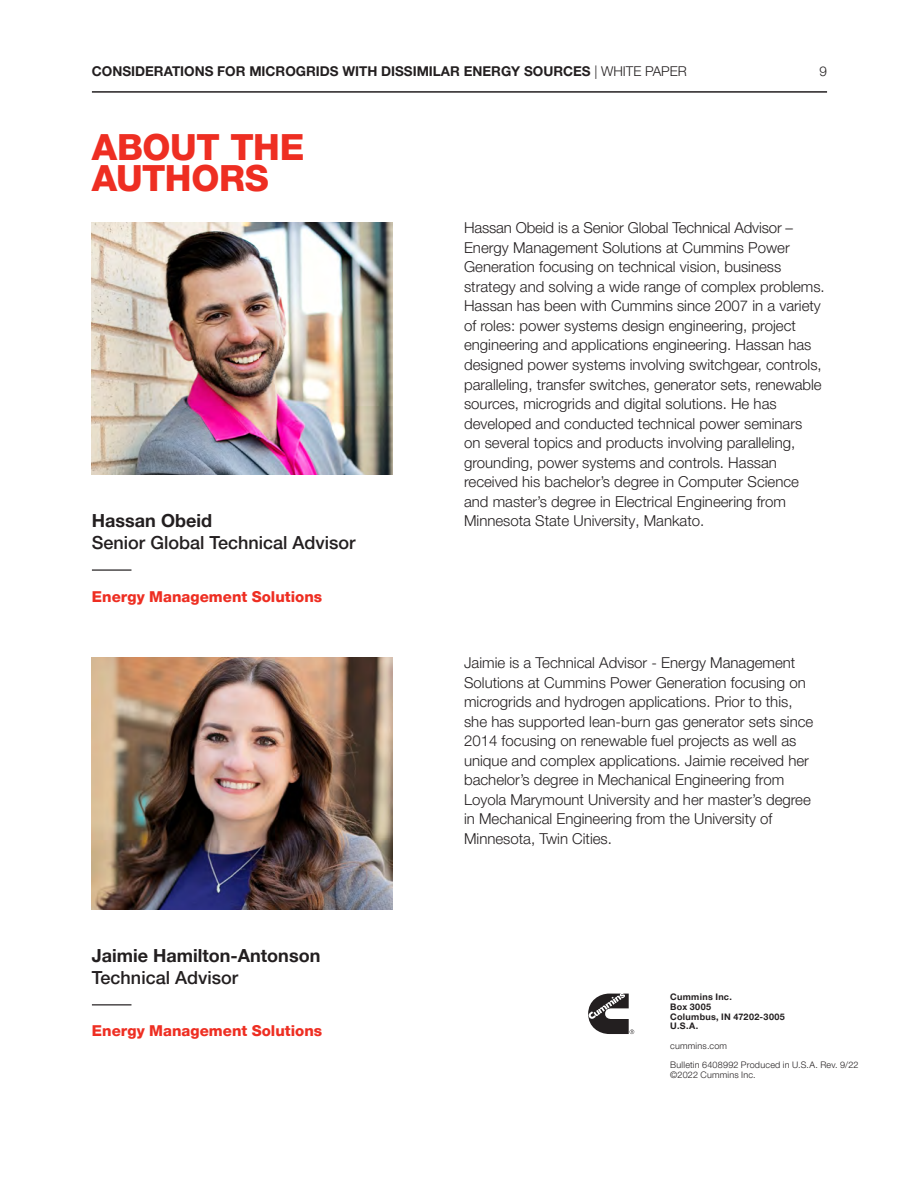
<style>
.page{position:relative;width:919px;height:1189px;background:#fff}
.page>*{position:absolute;margin:0;border:0;box-sizing:border-box;transform-origin:0 0}
.t1{font:800 36px/31.5px "Helvetica Neue LT Pro";letter-spacing:-.015em;color:#ee2e22}
.t2{font:500 18px "Helvetica Neue LT Pro";color:#231f20}
.t3{font:700 18px "Helvetica Neue LT Pro";color:#231f20}
.t4{font:300 15px/19.5px "Helvetica Neue LT Pro";color:#231f20}
.t5{font:800 15px "Helvetica Neue LT Pro";color:#ee2e22}
.t6{font:700 13.5px "Helvetica Neue LT Pro";color:#231f20}
.t7{font:300 13.5px "Helvetica Neue LT Pro";color:#231f20}
.t8{font:300 9px/19.5px "Helvetica Neue LT Pro";letter-spacing:.025em;color:#231f20}
.t9{font:700 9px/9.8px "Helvetica Neue LT Pro";letter-spacing:.035em;color:#231f20}
.s1{font-weight:300}
</style>
<div class="page">
<hr style="left:92px;top:91px;width:734px;height:2px;background:#231f20">
<hr style="left:92px;top:569px;width:39px;height:1px;background:#231f20">
<hr style="left:92px;top:1003px;width:39px;height:2px;background:#231f20">
<img style="left:92px;top:223px;width:300px;height:251px">
<img style="left:92px;top:657px;width:300px;height:252px">
<svg style="left:588px;top:993px;width:46px;height:40px"></svg>
<p class="t6" style="left:92px;top:63px;width:596px">CONSIDERATIONS FOR MICROGRIDS WITH DISSIMILAR ENERGY SOURCES <span class="s1">| WHITE PAPER</span></p>
<p class="t7" style="left:819px;top:63px;width:9px">9</p>
<h1 class="t1" style="left:92px;top:131px;width:214px">ABOUT THE<br>AUTHORS</h1>
<p class="t3" style="left:92px;top:509px;width:121px">Hassan Obeid</p>
<p class="t2" style="left:92px;top:532px;width:265px">Senior Global Technical Advisor</p>
<p class="t5" style="left:92px;top:587px;width:232px">Energy Management Solutions</p>
<p class="t3" style="left:92px;top:943px;width:230px">Jaimie Hamilton-Antonson</p>
<p class="t2" style="left:92px;top:966px;width:148px">Technical Advisor</p>
<p class="t5" style="left:92px;top:1021px;width:232px">Energy Management Solutions</p>
<p class="t4" style="left:464px;top:218px;width:362px">Hassan Obeid is a Senior Global Technical Advisor – Energy Management Solutions at Cummins Power Generation focusing on technical vision, business strategy and solving a wide range of complex problems.<br>Hassan has been with Cummins since 2007 in a variety of roles: power systems design engineering, project engineering and applications engineering. Hassan has designed power systems involving switchgear, controls, paralleling, transfer switches, generator sets, renewable sources, microgrids and digital solutions. He has developed and conducted technical power seminars<br>on several topics and products involving paralleling, grounding, power systems and controls. Hassan received his bachelor’s degree in Computer Science and master’s degree in Electrical Engineering from Minnesota State University, Mankato.</p>
<p class="t4" style="left:464px;top:652px;width:350px">Jaimie is a Technical Advisor - Energy Management Solutions at Cummins Power Generation focusing on microgrids and hydrogen applications. Prior to this, she has supported lean-burn gas generator sets since 2014 focusing on renewable fuel projects as well as unique and complex applications. Jaimie received her bachelor’s degree in Mechanical Engineering from Loyola Marymount University and her master’s degree in Mechanical Engineering from the University of Minnesota, Twin Cities.</p>
<p class="t9" style="left:670px;top:991px;width:116px">Cummins Inc.<br>Box 3005<br>Columbus, IN 47202-3005<br>U.S.A.</p>
<p class="t8" style="left:670px;top:1035px;width:190px">cummins.com<br>Bulletin 6408992 Produced in U.S.A. Rev. 9/22</p>
<p class="t8" style="left:670px;top:1064px;width:87px">©2022 Cummins Inc.</p>
</div>
